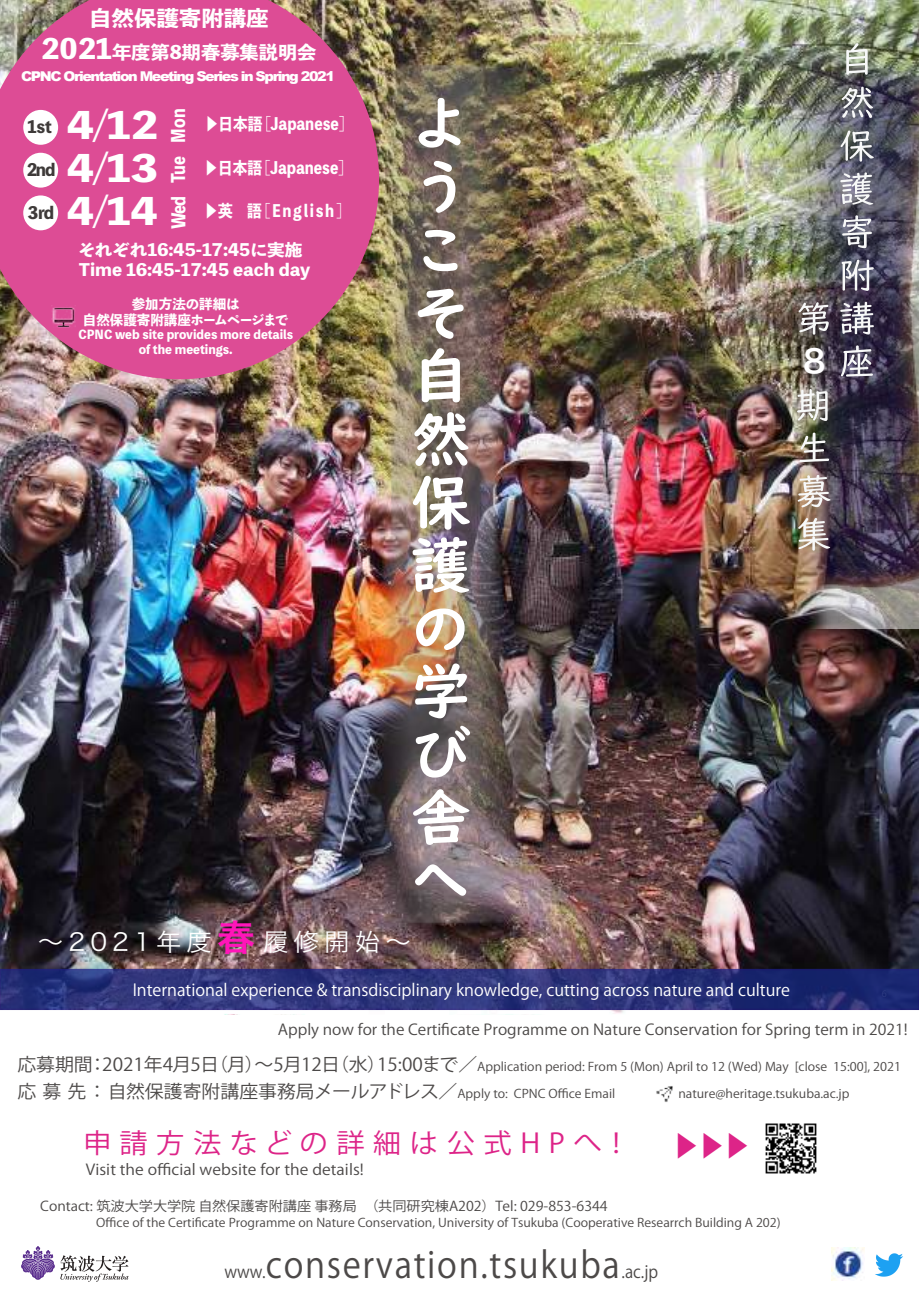
<style>
.page{position:relative;width:919px;height:1289px;background:#fff}
.page>*{position:absolute;margin:0;border:0;box-sizing:border-box;transform-origin:0 0}
.t1{font:36px "Koz Go Pr 6 N";letter-spacing:.05em;color:#4c4948;scale:.93 1}
.t2{font:800 36px/43.2px "Toppan Bunkyu Midashi Gothic Std N";color:#fff;text-align:justify;scale:1.19 1}
.t3{font:31.5px "Hira Kaku Pro N W6";color:#fff}
.t4{font:27px "Koz Go Pr 6 N";letter-spacing:.3em;color:#dd2488;scale:1.05 1}
.t5{font:24.3px "Hira Kaku Pro N W3";letter-spacing:.2em;color:#fff;scale:1.05 1}
.t6{font:800 21px "Toppan Bunkyu Midashi Gothic Std N";color:#fff;scale:1.07 1}
.t7{font:18px "Koz Go Pr 6 N";color:#4c4948;scale:1.05 1}
.t8{font:800 18px "Toppan Bunkyu Midashi Gothic Std N";color:#fff;scale:1.07 1}
.t9{font:800 18px "Toppan Bunkyu Midashi Gothic Std N";color:#fff;scale:.87 1}
.t10{font:16.5px "Koz Go Pr 6 N";color:#fff}
.t11{font:800 16.5px/19.8px "Toppan Bunkyu Midashi Gothic Std N";color:#fff;scale:1.07 1}
.t12{font:800 16.5px "Toppan Bunkyu Midashi Gothic Std N";color:#fff;scale:.88 1}
.t13{font:800 16.5px "Toppan Bunkyu Midashi Gothic Std N";letter-spacing:.12em;color:#fff;scale:.88 1}
.t14{font:800 16.5px "Toppan Bunkyu Midashi Gothic Std N";letter-spacing:-.025em;color:#3e3a39}
.t15{font:15px "Koz Go Pr 6 N";color:#4c4948;scale:1.05 1}
.t16{font:15px "Koz Go Pr 6 N";color:#4c4948;scale:1.07 1}
.t17{font:15px "Koz Go Pr 6 N";color:#231815}
.t18{font:13.5px "Koz Go Pr 6 N";color:#4c4948;scale:1.05 1}
.t19{font:900 13.5px "Arial";letter-spacing:-.1em;color:#fff;scale:1.07 1}
.t20{font:800 13.5px/16.2px "Toppan Bunkyu Midashi Gothic Std N";color:#fff;text-align:center}
.t21{font:12px "Koz Go Pr 6 N";color:#4c4948;scale:1.05 1}
.t22{font:800 12px/14.4px "Toppan Bunkyu Midashi Gothic Std N";color:#fff;text-align:center}
.t23{font:9.6px "Koz Go Pr 6 N";color:#231815}
.s1{font-size:27px}
.s2{font-family:"Koz Go Pr 6 N";font-weight:400}
.s3{font-family:"Hira Kaku Pro N W6";font-size:36px;color:#ff15b9}
.s4{font-size:18px}
.s5{font-size:12px}
.s6{font-size:17.1px}
</style>
<div class="page">
<img style="left:0;top:0;width:918px;height:968px">
<img style="left:711px;top:0;width:207px;height:629px">
<svg style="left:840px;top:43px;width:33px;height:333px"></svg>
<img style="left:797px;top:302px;width:33px;height:248px">
<svg style="left:3px;top:971px;width:912px;height:36px;background:#2a3279"></svg>
<div style="left:0;top:968px;width:918px;height:42px;border:2px solid #1d2088"></div>
<img style="left:337px;top:12px;width:212px;height:964px">
<img style="left:412px;top:98px;width:58px;height:797px">
<svg style="left:21px;top:1246px;width:107px;height:35px"></svg>
<img style="left:656px;top:1086px;width:17px;height:16px">
<img style="left:765px;top:1123px;width:52px;height:51px">
<img style="left:831px;top:1247px;width:72px;height:34px">
<img style="left:831px;top:1247px;width:33px;height:33px">
<svg style="left:0;top:0;width:379px;height:379px;background:#d0548c"></svg>
<img style="left:52px;top:305px;width:23px;height:25px">
<div style="left:23px;top:110px;width:35px;height:35px;background:#fff;border-radius:50%"></div>
<div style="left:23px;top:153px;width:35px;height:35px;background:#fff;border-radius:50%"></div>
<div style="left:23px;top:195px;width:35px;height:35px;background:#fff;border-radius:50%"></div>
<h3 class="t6" style="left:89px;top:2px;width:169px">自然保護寄附講座</h3>
<h3 class="t8" style="left:41px;top:38px;width:259px"><span class="s1">2021</span>年度第8期春募集説明会</h3>
<p class="t19" style="left:21px;top:67px;width:295px">CPNC Orientation Meeting Series in Spring 2021</p>
<h3 class="t14" style="left:27px;top:114px;width:26px">1st</h3>
<h3 class="t14" style="left:27px;top:157px;width:30px">2nd</h3>
<h3 class="t14" style="left:28px;top:200px;width:28px">3rd</h3>
<h1 class="t2" style="left:67px;top:102px;width:78px">4/12<br>4/13<br>4/14</h1>
<h3 class="t12" style="left:204px;top:111px;width:161px"><span class="s2">▶</span>日本語 [Japanese]</h3>
<h3 class="t9" style="left:164px;top:143px;width:41px;rotate:-90deg">Mon</h3>
<h3 class="t9" style="left:165px;top:183px;width:33px;rotate:-90deg">Tue</h3>
<h3 class="t9" style="left:165px;top:229px;width:40px;rotate:-90deg">Wed</h3>
<h3 class="t12" style="left:174px;top:155px;width:194px">　　<span class="s2">▶</span>日本語 [Japanese]</h3>
<h3 class="t13" style="left:203px;top:198px;width:158px"><span class="s2">▶</span>英　語 [English]</h3>
<h3 class="t11" style="left:78px;top:239px;width:218px">それぞれ16:45-17:45に実施<br>Time 16:45-17:45 each day</h3>
<p class="t20" style="left:83px;top:294px;width:207px">参加方法の詳細は<br>自然保護寄附講座ホームページまで</p>
<p class="t22" style="left:78px;top:327px;width:216px">CPNC web site provides more details of the meetings.</p>
<h2 class="t3" style="left:803px;top:332px;width:24px">8</h2>
<h3 class="t5" style="left:38px;top:920px;width:357px">～2021年度<span class="s3">春</span>履修開始～</h3>
<h3 class="t10" style="left:133px;top:980px;width:659px">International experience &amp; transdisciplinary knowledge, cutting across nature and culture</h3>
<p class="t17" style="left:837px;top:1018px;width:5px">i</p>
<p class="t15" style="left:278px;top:1021px;width:601px">Apply now for the Certificate Programme on Nature Conservation for Spring term in 2021!</p>
<p class="t21" style="left:17px;top:1060px;width:843px"><span class="s4">応募期間：2021年4月5日（月）～5月12日（水）15:00まで／</span>Application period: From 5 (Mon) April to 12 (Wed) May [close 15:00], 2021</p>
<h3 class="t7" style="left:17px;top:1081px;width:571px">応募先：自然保護寄附講座事務局メールアドレス／<span class="s5">Apply to: CPNC Office Email</span></h3>
<p class="t21" style="left:678px;top:1086px;width:164px">nature@heritage.tsukuba.ac.jp</p>
<h3 class="t4" style="left:83px;top:1128px;width:522px">申請方法などの詳細は公式HPへ！</h3>
<h3 class="t4" style="left:671px;top:1130px;width:77px">▶▶▶</h3>
<p class="t16" style="left:86px;top:1161px;width:261px">Visit the official website for the details!</p>
<p class="t23" style="left:568px;top:1195px;width:61px">029-853-6344</p>
<p class="t18" style="left:40px;top:1198px;width:542px">Contact: 筑波大学大学院 自然保護寄附講座 事務局　（共同研究棟A202）Tel: 029-853-6344</p>
<p class="t21" style="left:96px;top:1215px;width:653px">Office of the Certificate Programme on Nature Conservation, University of Tsukuba (Cooperative Researrch Building A 202)</p>
<p class="t23" style="left:88px;top:1203px;width:423px">Office of the Certificate Programme on Nature Conservation (Cooperative Reserach Building A 202)</p>
<h1 class="t1" style="left:224px;top:1244px;width:467px"><span class="s6">www.</span>conservation.tsukuba<span class="s6">.ac.jp</span></h1>
</div>
